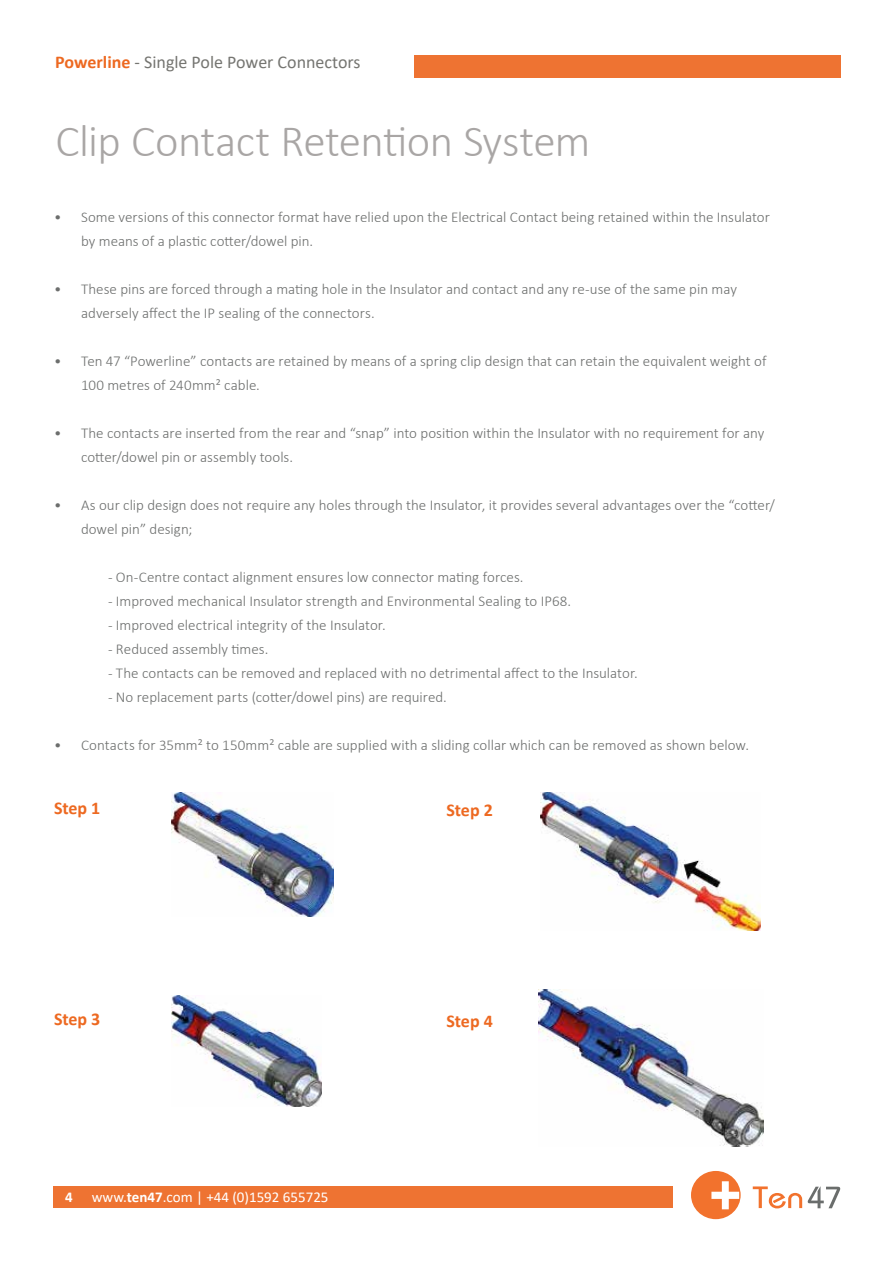
<style>
.page{position:relative;width:893px;height:1263px;background:#fff}
.page>*{position:absolute;margin:0;border:0;box-sizing:border-box;transform-origin:0 0}
.t1{font:300 45px "Calibri";letter-spacing:-.015em;color:#a9a6a5}
.t2{font:18px "Calibri";color:#757571}
.t3{font:700 18px "Calibri";letter-spacing:-.005em;color:#ed6921}
.t4{font:300 15px/24px "Calibri";color:#6c6e6d}
.t5{font:15px "Calibri";color:#fff}
.t6{font:700 15px "Calibri";color:#fff}
.s1{font-weight:700;color:#ed6921}
.s2{font-weight:700}
</style>
<div class="page">
<div style="left:53px;top:1187px;width:619px;height:21px;background:#ee7332"></div>
<svg style="left:753px;top:1186px;width:49px;height:22px"></svg>
<div style="left:691px;top:1171px;width:50px;height:48px;background:#f2722d;border-radius:50%"></div>
<svg style="left:711px;top:1181px;width:28px;height:28px"></svg>
<svg style="left:808px;top:1186px;width:32px;height:22px"></svg>
<img style="left:171px;top:792px;width:162px;height:124px">
<img style="left:541px;top:792px;width:219px;height:139px">
<img style="left:171px;top:996px;width:151px;height:110px">
<img style="left:539px;top:990px;width:225px;height:156px">
<div style="left:414px;top:55px;width:426px;height:22px;background:#ee7332"></div>
<p class="t2" style="left:55px;top:50px;width:307px"><span class="s1">Powerline</span> - Single Pole Power Connectors</p>
<h1 class="t1" style="left:55px;top:113px;width:536px">Clip Contact Retention System</h1>
<p class="t4" style="left:81px;top:205px;width:690px;text-indent:-27px">• Some versions of this connector format have relied upon the Electrical Contact being retained within the Insulator by means of a plastic cotter/dowel pin.</p>
<p class="t4" style="left:81px;top:277px;width:657px;text-indent:-27px">• These pins are forced through a mating hole in the Insulator and contact and any re-use of the same pin may adversely affect the IP sealing of the connectors.</p>
<p class="t4" style="left:81px;top:349px;width:687px;text-indent:-27px">• Ten 47 “Powerline” contacts are retained by means of a spring clip design that can retain the equivalent weight of<br>100 metres of 240mm² cable.</p>
<p class="t4" style="left:81px;top:421px;width:685px;text-indent:-27px">• The contacts are inserted from the rear and “snap” into position within the Insulator with no requirement for any cotter/dowel pin or assembly tools.</p>
<p class="t4" style="left:81px;top:493px;width:695px;text-indent:-27px">• As our clip design does not require any holes through the Insulator, it provides several advantages over the “cotter/ dowel pin” design;</p>
<p class="t4" style="left:108px;top:565px;width:417px">- On-Centre contact alignment ensures low connector mating forces.</p>
<p class="t4" style="left:108px;top:589px;width:465px">- Improved mechanical Insulator strength and Environmental Sealing to IP68.</p>
<p class="t4" style="left:108px;top:613px;width:279px">- Improved electrical integrity of the Insulator.</p>
<p class="t4" style="left:108px;top:637px;width:162px">- Reduced assembly times.</p>
<p class="t4" style="left:108px;top:661px;width:531px">- The contacts can be removed and replaced with no detrimental affect to the Insulator.</p>
<p class="t4" style="left:108px;top:685px;width:340px">- No replacement parts (cotter/dowel pins) are required.</p>
<p class="t4" style="left:54px;top:733px;width:697px">• Contacts for 35mm² to 150mm² cable are supplied with a sliding collar which can be removed as shown below.</p>
<p class="t3" style="left:54px;top:795px;width:48px">Step 1</p>
<p class="t3" style="left:54px;top:1006px;width:48px">Step 3</p>
<p class="t6" style="left:65px;top:1186px;width:9px">4</p>
<p class="t5" style="left:92px;top:1187px;width:238px">www.<span class="s2">ten47</span>.com | +44 (0)1592 655725</p>
<p class="t3" style="left:446px;top:797px;width:48px">Step 2</p>
<p class="t3" style="left:446px;top:1008px;width:48px">Step 4</p>
</div>
